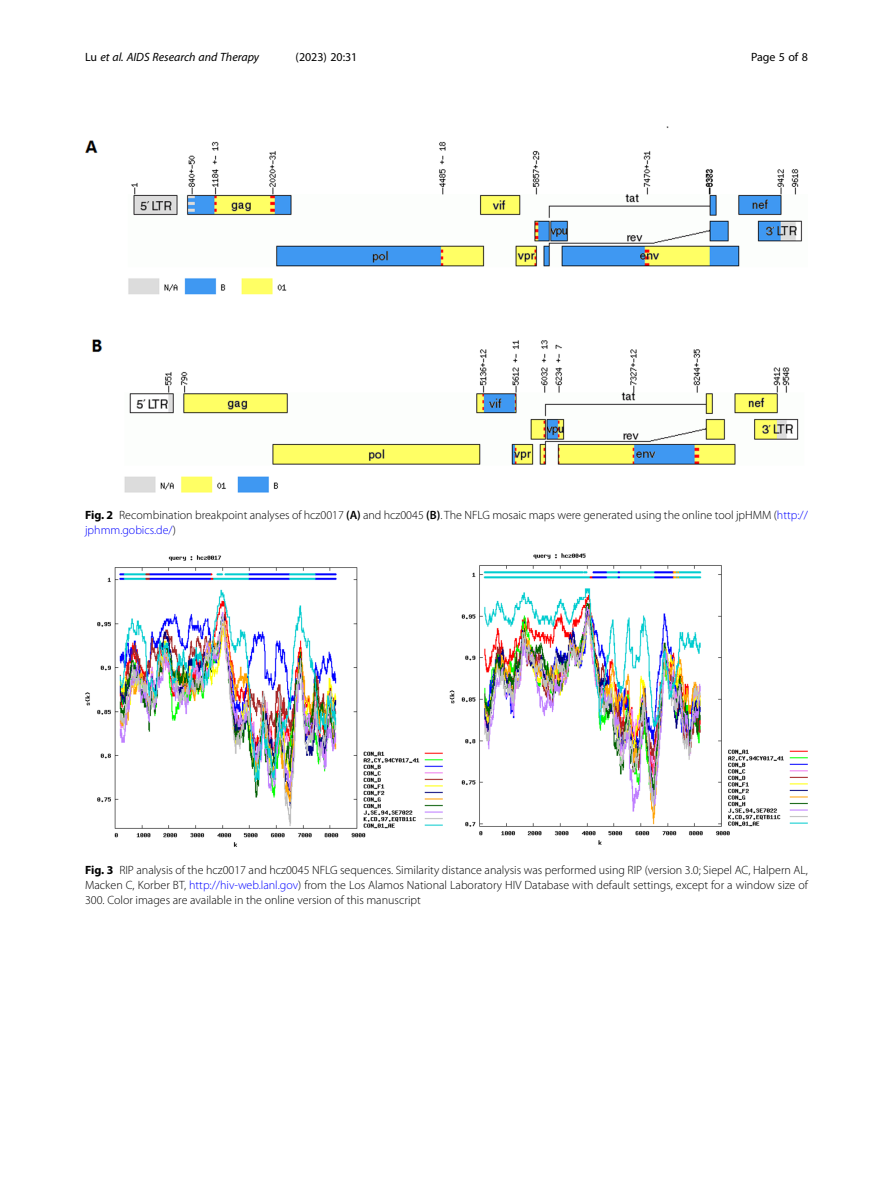
<style>
.page{position:relative;width:893px;height:1191px;background:#fff}
.page>*{position:absolute;margin:0;border:0;box-sizing:border-box;transform-origin:0 0}
.Figure_Caption{font:300 12px/15px "Myriad Pro";color:#000;text-align:justify}
.t1{font:italic 12px "Myriad Pro";color:#000}
.t2{font:12px "Myriad Pro";color:#000}
.s1{font-style:normal}
.s2{font-weight:700}
.s3{font-weight:600}
.s4{color:#00f}
</style>
<div class="page">
<img style="left:85px;top:554px;width:723px;height:293px">
<img style="left:85px;top:126px;width:718px;height:366px">
<p class="t1" style="left:85px;top:50px;width:176px"><span class="s1">Lu</span> et al. AIDS Research and Therapy</p>
<p class="t2" style="left:296px;top:50px;width:63px">(2023) 20:31</p>
<p class="t2" style="left:751px;top:50px;width:58px">Page 5 of 8</p>
<p class="Figure_Caption" style="left:85px;top:508px;width:724px"><span class="s2">Fig. 2</span> Recombination breakpoint analyses of hcz0017 <span class="s3">(A)</span> and hcz0045 <span class="s3">(B)</span>. The NFLG mosaic maps were generated using the online tool jpHMM (<span class="s4">http:// jphmm.gobics.de/</span>)</p>
<p class="Figure_Caption" style="left:85px;top:862px;width:724px"><span class="s2">Fig. 3</span> RIP analysis of the hcz0017 and hcz0045 NFLG sequences. Similarity distance analysis was performed using RIP (version 3.0; Siepel AC, Halpern AL, Macken C, Korber BT, <span class="s4">http://hiv-web.lanl.gov</span>) from the Los Alamos National Laboratory HIV Database with default settings, except for a window size of 300. Color images are available in the online version of this manuscript</p>
</div>
